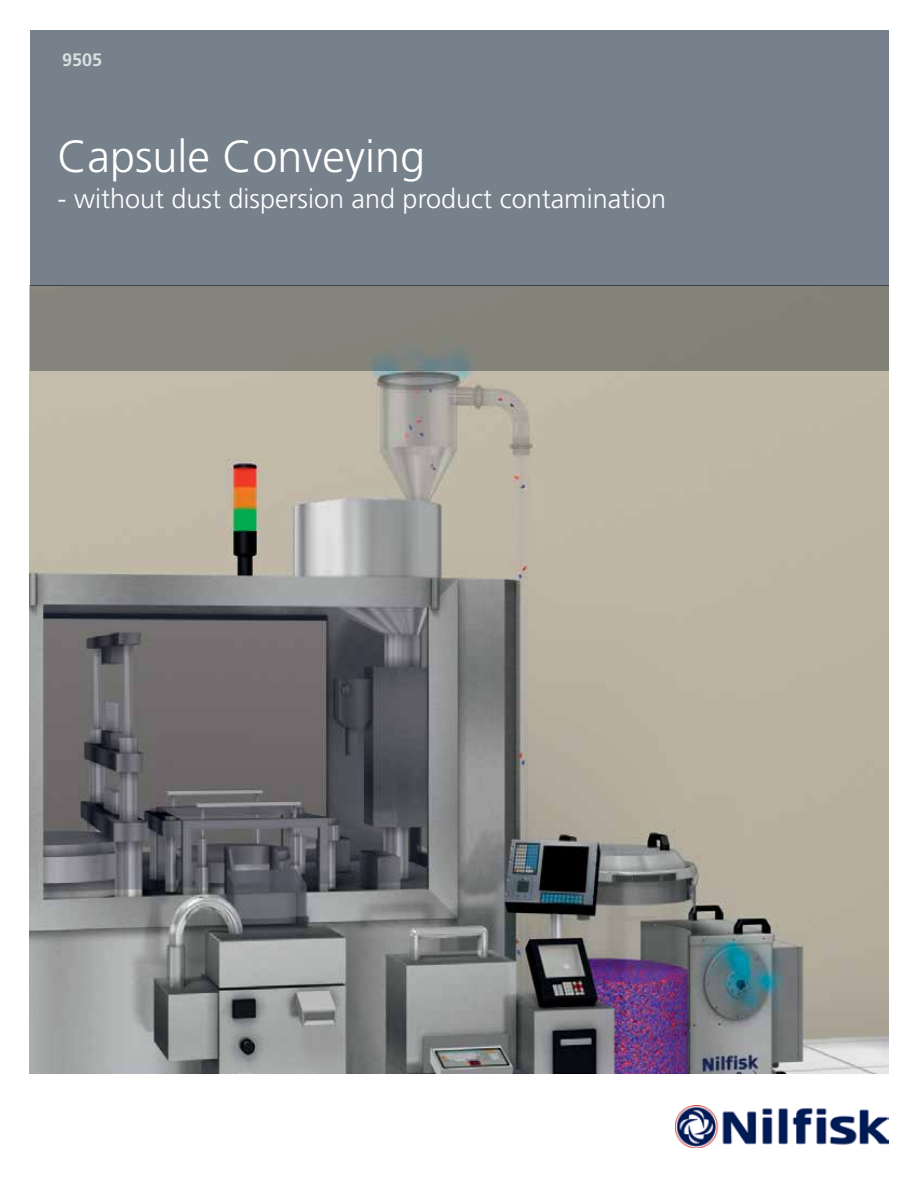
<style>
.page{position:relative;width:918px;height:1188px;background:#fff}
.page>*{position:absolute;margin:0;border:0;box-sizing:border-box;transform-origin:0 0}
.t1{font:300 45px "Frutiger LT Std";color:#fff}
.t2{font:300 27px "Frutiger LT Std";color:#fff}
.t3{font:700 18px "Frutiger LT Std";color:#dae0e0}
</style>
<div class="page">
<img style="left:29px;top:285px;width:859px;height:788px">
<div style="left:30px;top:30px;width:859px;height:255px;background:#77818b"></div>
<img style="left:675px;top:1105px;width:213px;height:43px">
<div style="left:30px;top:285px;width:859px;height:85px;background:#83837a"></div>
<p class="t3" style="left:62px;top:49px;width:42px">9505</p>
<h1 class="t1" style="left:58px;top:131px;width:369px">Capsule Conveying</h1>
<p class="t2" style="left:58px;top:183px;width:610px">- without dust dispersion and product contamination</p>
</div>
